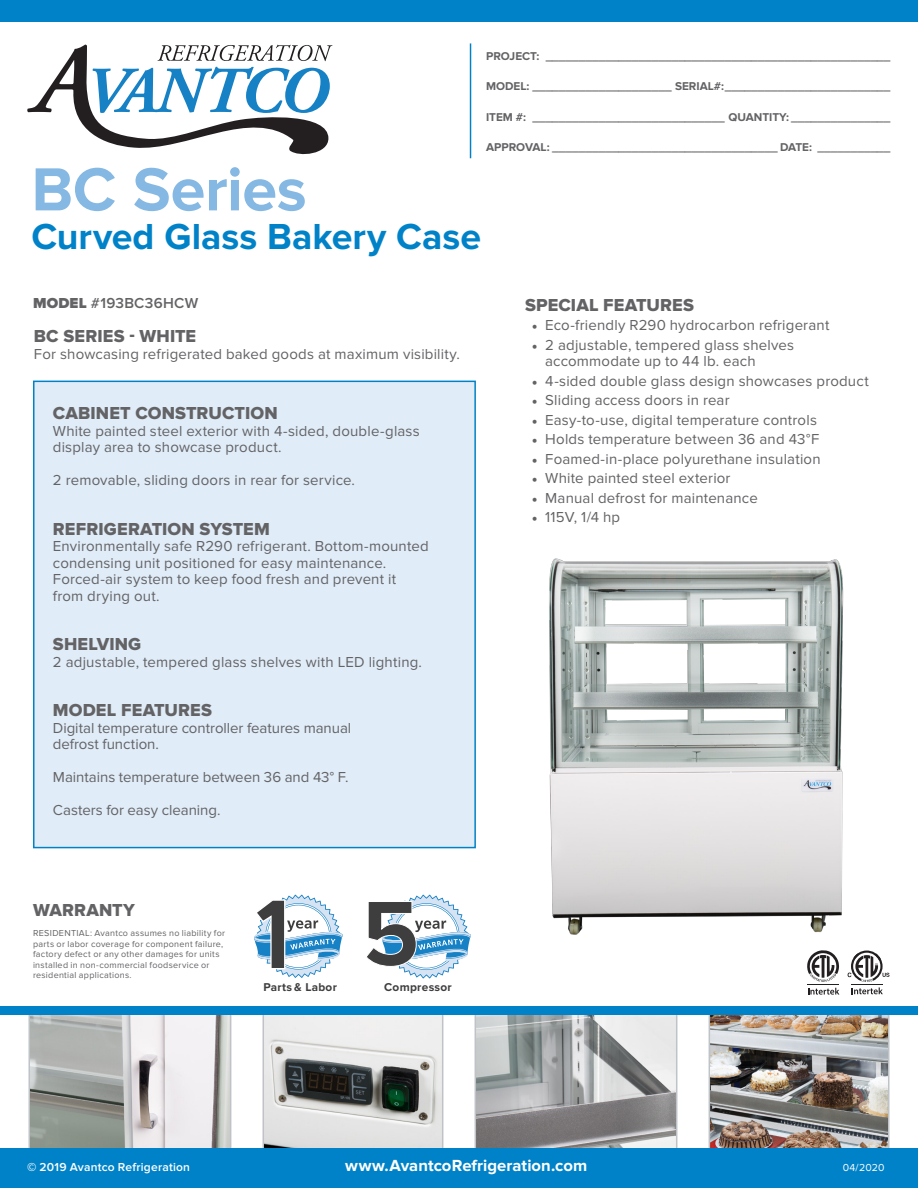
<style>
.page{position:relative;width:918px;height:1188px;background:#fff}
.page>*{position:absolute;margin:0;border:0;box-sizing:border-box;transform-origin:0 0}
.Series_Page_-_Series{font:700 63px "Proxima Nova";letter-spacing:-.005em;color:#85b8e2}
.t1{font:700 37.5px "Proxima Nova";color:#0082c8}
.t2{font:18px "Proxima Nova Extrabld";letter-spacing:.005em;color:#636366}
.t3{font:700 16.65px "Proxima Nova";letter-spacing:.005em;color:#fff}
.t4{font:15px/16.5px "Proxima Nova";letter-spacing:.01em;color:#636366}
.t5{font:600 15px "Proxima Nova";letter-spacing:.02em;color:#636366}
.t6{font:600 12px "Proxima Nova";letter-spacing:.02em;color:#fff}
.t7{font:700 11.85px "Proxima Nova";letter-spacing:.025em;color:#3e3e3f}
.t8{font:700 11.7px "Proxima Nova";color:#636366}
.t9{font:700 11.7px "Proxima Nova";letter-spacing:.025em;color:#3e3e3f}
.t10{font:10.5px "Proxima Nova";color:#fff}
.t11{font:9px/10.5px "Proxima Nova";letter-spacing:.03em;color:#636366}
.s1{font-weight:900}
.s2{font-family:"Minion Pro"}
</style>
<div class="page">
<img style="left:709px;top:1015px;width:181px;height:133px">
<svg style="left:263px;top:1015px;width:180px;height:133px;background:#b8bab9"></svg>
<svg style="left:28px;top:1015px;width:203px;height:133px"></svg>
<svg style="left:475px;top:1015px;width:202px;height:133px;background:#a6a7a8"></svg>
<div style="left:33px;top:381px;width:443px;height:467px;background:#e0ecf7;border:2px solid #0082c8"></div>
<div style="left:0;top:1007px;width:918px;height:8px;background:#0082c8"></div>
<svg style="left:254px;top:895px;width:89px;height:83px"></svg>
<svg style="left:367px;top:895px;width:104px;height:83px"></svg>
<img style="left:549px;top:558px;width:295px;height:377px">
<svg style="left:808px;top:988px;width:31px;height:7px"></svg>
<svg style="left:807px;top:950px;width:32px;height:32px"></svg>
<hr style="left:807px;top:984px;width:32px;height:1px;background:#231f20">
<svg style="left:848px;top:950px;width:42px;height:44px"></svg>
<hr style="left:851px;top:984px;width:31px;height:1px;background:#231f20">
<div style="left:0;top:0;width:918px;height:21px;background:#0082c8"></div>
<svg style="left:27px;top:45px;width:305px;height:110px"></svg>
<hr style="left:470px;top:43px;width:1px;height:115px;background:#0082c8">
<div style="left:0;top:1148px;width:918px;height:40px;background:#0082c8"></div>
<p class="Series_Page_-_Series" style="left:32px;top:153px;width:277px">BC Series</p>
<p class="t8" style="left:486px;top:49px;width:406px">PROJECT: ____________________________________________________</p>
<p class="t8" style="left:486px;top:80px;width:406px">MODEL: _____________________ SERIAL#:_________________________</p>
<p class="t8" style="left:486px;top:110px;width:406px">ITEM #: _____________________________ QUANTITY: _______________</p>
<p class="t8" style="left:486px;top:141px;width:406px">APPROVAL: __________________________________ DATE: ___________</p>
<p class="t1" style="left:32px;top:215px;width:451px">Curved Glass Bakery Case</p>
<p class="t5" style="left:33px;top:295px;width:167px"><span class="s1">MODEL</span> #193BC36HCW</p>
<p class="t2" style="left:34px;top:326px;width:164px">BC SERIES - WHITE</p>
<p class="t4" style="left:34px;top:346px;width:427px">For showcasing refrigerated baked goods at maximum visibility.</p>
<p class="t2" style="left:53px;top:403px;width:226px">CABINET CONSTRUCTION</p>
<p class="t4" style="left:53px;top:423px;width:368px">White painted steel exterior with 4-sided, double-glass display area to showcase product.</p>
<p class="t4" style="left:53px;top:472px;width:304px">2 removable, sliding doors in rear for service.</p>
<p class="t2" style="left:53px;top:518px;width:218px">REFRIGERATION SYSTEM</p>
<p class="t4" style="left:53px;top:538px;width:377px">Environmentally safe R290 refrigerant. Bottom-mounted condensing unit positioned for easy maintenance.<br>Forced-air system to keep food fresh and prevent it from drying out.</p>
<p class="t2" style="left:53px;top:634px;width:90px">SHELVING</p>
<p class="t4" style="left:53px;top:654px;width:371px">2 adjustable, tempered glass shelves with LED lighting.</p>
<p class="t2" style="left:53px;top:700px;width:161px">MODEL FEATURES</p>
<p class="t4" style="left:53px;top:720px;width:300px">Digital temperature controller features manual defrost function.</p>
<p class="t4" style="left:53px;top:769px;width:297px">Maintains temperature between 36 and 43° F.</p>
<p class="t4" style="left:53px;top:802px;width:169px">Casters for easy cleaning.</p>
<p class="t2" style="left:33px;top:900px;width:104px">WARRANTY</p>
<p class="t11" style="left:33px;top:928px;width:194px">RESIDENTIAL: Avantco assumes no liability for parts or labor coverage for component failure, factory defect or any other damages for units installed in non-commercial foodservice or residential applications.</p>
<p class="t9" style="left:264px;top:978px;width:75px">Parts &amp; Labor</p>
<p class="t7" style="left:384px;top:979px;width:69px">Compressor</p>
<p class="t2" style="left:525px;top:294px;width:171px">SPECIAL FEATURES</p>
<p class="t4" style="left:532px;top:317px;width:299px"><span class="s2">•</span> Eco-friendly R290 hydrocarbon refrigerant</p>
<p class="t4" style="left:545px;top:337px;width:250px;text-indent:-14px"><span class="s2">•</span> 2 adjustable, tempered glass shelves accommodate up to 44 lb. each</p>
<p class="t4" style="left:532px;top:373px;width:339px"><span class="s2">•</span> 4-sided double glass design showcases product</p>
<p class="t4" style="left:532px;top:392px;width:199px"><span class="s2">•</span> Sliding access doors in rear</p>
<p class="t4" style="left:532px;top:412px;width:287px"><span class="s2">•</span> Easy-to-use, digital temperature controls</p>
<p class="t4" style="left:532px;top:431px;width:289px"><span class="s2">•</span> Holds temperature between 36 and 43°F</p>
<p class="t4" style="left:532px;top:451px;width:290px"><span class="s2">•</span> Foamed-in-place polyurethane insulation</p>
<p class="t4" style="left:532px;top:470px;width:200px"><span class="s2">•</span> White painted steel exterior</p>
<p class="t4" style="left:532px;top:490px;width:228px"><span class="s2">•</span> Manual defrost for maintenance</p>
<p class="t4" style="left:532px;top:509px;width:90px"><span class="s2">•</span> 115V, 1/4 hp</p>
<p class="t6" style="left:27px;top:1160px;width:165px"><span class="s1">©</span> 2019 Avantco Refrigeration</p>
<p class="t3" style="left:345px;top:1156px;width:243px">www.AvantcoRefrigeration.com</p>
<p class="t10" style="left:843px;top:1162px;width:43px">04/2020</p>
</div>
